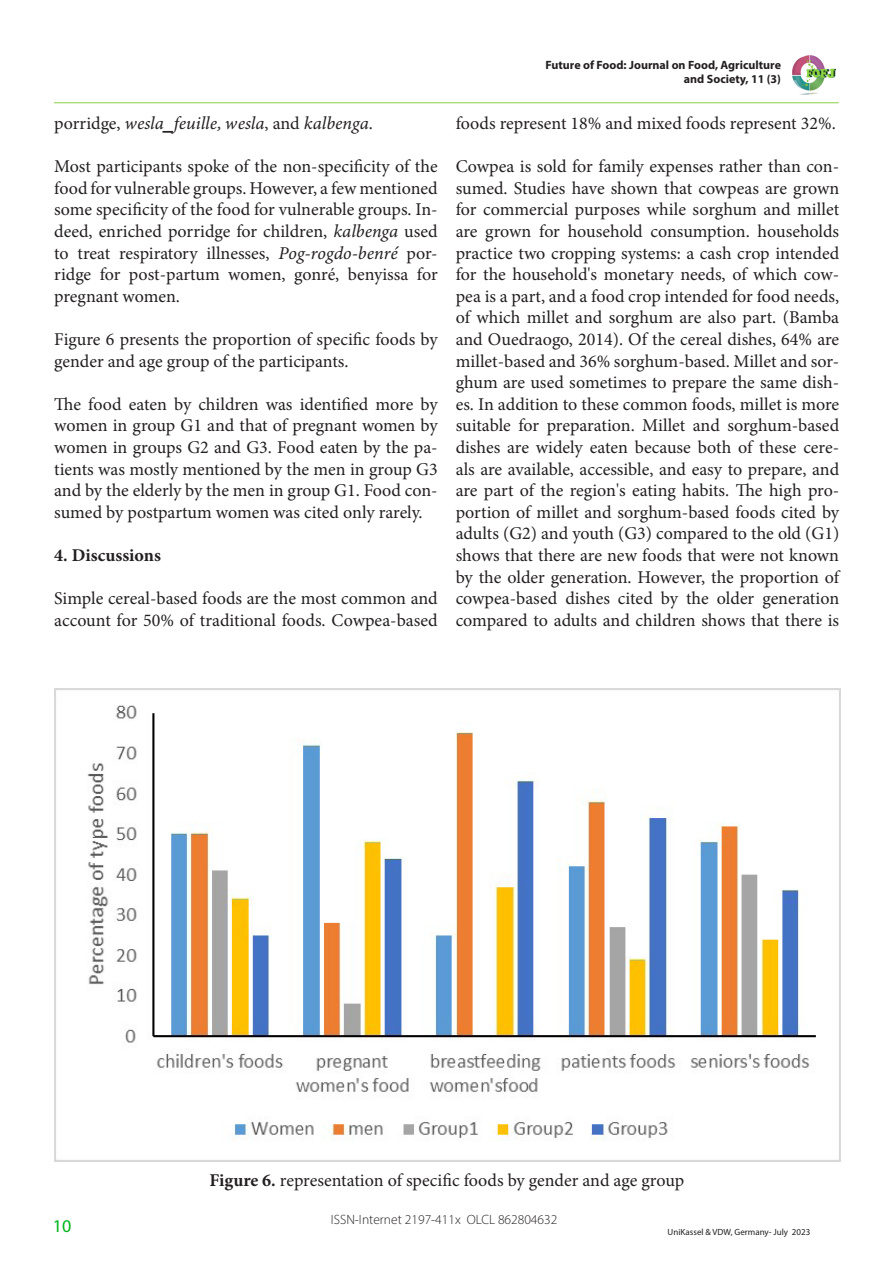
<style>
.page{position:relative;width:893px;height:1263px;background:#fff}
.page>*{position:absolute;margin:0;border:0;box-sizing:border-box;transform-origin:0 0}
.t1{font:18px/21.6px "Minion Pro";letter-spacing:-.005em;color:#231f20;text-align:justify}
.t2{font:italic 18px "Minion Variable Concept";color:#231f20}
.t3{font:700 18px "Minion Pro";color:#231f20}
.t4{font:18px "Myriad Pro";color:#00b51a}
.t5{font:300 13.5px "Myriad Pro";color:#231f20}
.t6{font:700 12px/14.4px "Myriad Pro";color:#231f20;text-align:right}
.t7{font:9px "Myriad Pro";color:#231f20}
.s1{font-family:"Minion Pro";font-style:normal}
.s2{font-family:"Arial"}
.s3{font-family:"Minion Variable Concept";font-style:italic}
.s4{font-weight:700}
</style>
<div class="page">
<hr style="left:54px;top:102px;width:784px;height:1px;background:#92d050">
<img style="left:792px;top:55px;width:44px;height:40px">
<img style="left:54px;top:689px;width:786px;height:472px">
<p class="t2" style="left:54px;top:111px;width:320px"><span class="s1">porridge,</span> wesla<span class="s2">_</span>feuille, wesla<span class="s1">, and</span> kalbenga<span class="s1">.</span></p>
<p class="t1" style="left:54px;top:156px;width:385px">Most participants spoke of the non-specificity of the food for vulnerable groups. However, a few mentioned some specificity of the food for vulnerable groups. In&shy;deed, enriched porridge for children, <span class="s3">kalbenga</span> used to treat respiratory illnesses, <span class="s3">Pog-rogdo-benré</span> por&shy;ridge for post-partum women, gonré, benyissa for pregnant women.</p>
<p class="t1" style="left:54px;top:329px;width:385px">Figure 6 presents the proportion of specific foods by gender and age group of the participants.</p>
<p class="t1" style="left:54px;top:393px;width:385px">The food eaten by children was identified more by women in group G1 and that of pregnant women by women in groups G2 and G3. Food eaten by the pa&shy;tients was mostly mentioned by the men in group G3 and by the elderly by the men in group G1. Food con&shy;sumed by postpartum women was cited only rarely.</p>
<p class="t3" style="left:54px;top:543px;width:108px">4. Discussions</p>
<p class="t1" style="left:54px;top:588px;width:385px">Simple cereal-based foods are the most common and account for 50% of traditional foods. Cowpea-based</p>
<p class="t6" style="left:545px;top:57px;width:237px">Future of Food: Journal on Food, Agriculture and Society, 11 (3)</p>
<p class="t1" style="left:456px;top:112px;width:382px">foods represent 18% and mixed foods represent 32%.</p>
<p class="t1" style="left:456px;top:156px;width:385px">Cowpea is sold for family expenses rather than con&shy;sumed. Studies have shown that cowpeas are grown for commercial purposes while sorghum and millet are grown for household consumption. households practice two cropping systems: a cash crop intended for the household's monetary needs, of which cow&shy;pea is a part, and a food crop intended for food needs, of which millet and sorghum are also part. (Bamba and Ouedraogo, 2014). Of the cereal dishes, 64% are millet-based and 36% sorghum-based. Millet and sor&shy;ghum are used sometimes to prepare the same dish&shy;es. In addition to these common foods, millet is more suitable for preparation. Millet and sorghum-based dishes are widely eaten because both of these cere&shy;als are available, accessible, and easy to prepare, and are part of the region's eating habits. The high pro&shy;portion of millet and sorghum-based foods cited by adults (G2) and youth (G3) compared to the old (G1) shows that there are new foods that were not known by the older generation. However, the proportion of cowpea-based dishes cited by the older generation compared to adults and children shows that there is</p>
<p class="t4" style="left:53px;top:1215px;width:20px">10</p>
<p class="t1" style="left:209px;top:1170px;width:476px"><span class="s4">Figure 6.</span> representation of specific foods by gender and age group</p>
<p class="t5" style="left:331px;top:1211px;width:228px">ISSN-Internet 2197-411x OLCL 862804632</p>
<p class="t7" style="left:668px;top:1226px;width:144px">UniKassel &amp; VDW, Germany- July 2023</p>
</div>
